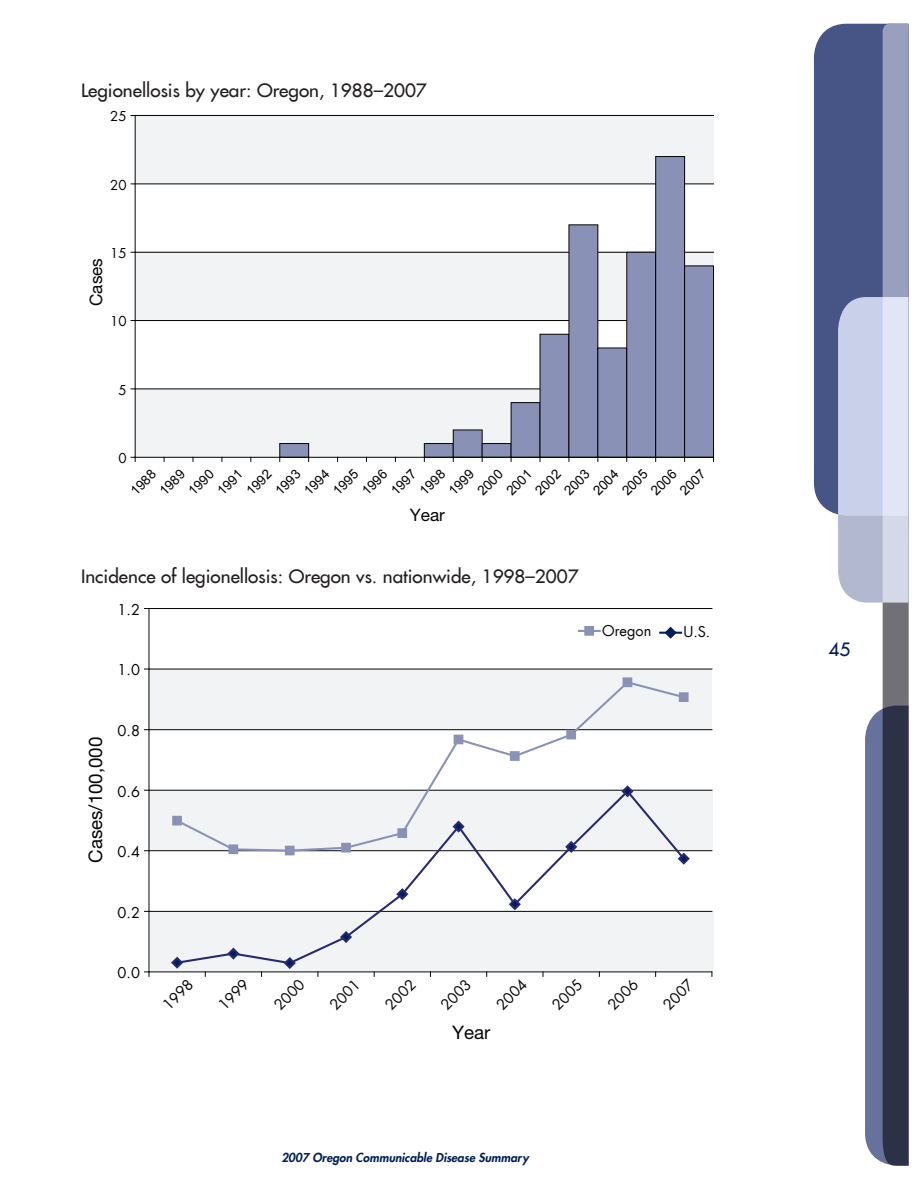
<style>
.page{position:relative;width:918px;height:1188px;background:#fff}
.page>*{position:absolute;margin:0;border:0;box-sizing:border-box;transform-origin:0 0}
.t1{font:18.6px "Helvetica Neue LT Std";color:#050504}
.table_title{font:18px "Futura LT";color:#231f20;scale:1.05 1}
.t2{font:18px "Futura LT";color:#001e5b;scale:1.05 1}
.t3{font:17.1px "Helvetica Neue LT Std";color:#050504}
.t4{font:14.55px "Futura LT";color:#050504}
.t5{font:13.35px "Arial";color:#050504}
.t6{font:13.35px "Futura LT";color:#050504}
.t7{font:italic 800 12px "Futura LT";color:#001e5b}
</style>
<div class="page">
<div style="left:814px;top:23px;width:95px;height:491px;background:#465486"></div>
<svg style="left:837px;top:24px;width:72px;height:1142px"></svg>
<div style="left:135px;top:115px;width:579px;height:69px;background:#f2f3f4"></div>
<div style="left:135px;top:251px;width:579px;height:69px;background:#f2f3f4"></div>
<div style="left:135px;top:389px;width:579px;height:69px;background:#f2f3f4"></div>
<hr style="left:135px;top:389px;width:579px;height:1px;background:#050504">
<hr style="left:135px;top:320px;width:579px;height:1px;background:#050504">
<hr style="left:135px;top:252px;width:579px;height:1px;background:#050504">
<hr style="left:135px;top:184px;width:579px;height:1px;background:#050504">
<hr style="left:135px;top:115px;width:579px;height:1px;background:#050504">
<div style="left:280px;top:444px;width:29px;height:13px;background:#8992b6"></div>
<div style="left:279px;top:443px;width:30px;height:15px;border:1px solid #050504"></div>
<div style="left:424px;top:444px;width:29px;height:13px;background:#8992b6"></div>
<div style="left:424px;top:443px;width:30px;height:15px;border:1px solid #050504"></div>
<div style="left:453px;top:430px;width:29px;height:27px;background:#8992b6"></div>
<div style="left:453px;top:430px;width:30px;height:28px;border:1px solid #050504"></div>
<div style="left:482px;top:444px;width:29px;height:13px;background:#8992b6"></div>
<div style="left:482px;top:443px;width:30px;height:15px;border:1px solid #050504"></div>
<div style="left:511px;top:403px;width:29px;height:54px;background:#8992b6"></div>
<div style="left:511px;top:402px;width:29px;height:56px;border:1px solid #050504"></div>
<div style="left:540px;top:334px;width:29px;height:123px;background:#8992b6"></div>
<div style="left:569px;top:225px;width:29px;height:232px;background:#8992b6"></div>
<div style="left:598px;top:348px;width:29px;height:109px;background:#8992b6"></div>
<div style="left:597px;top:348px;width:30px;height:110px;border:1px solid #050504"></div>
<div style="left:627px;top:252px;width:29px;height:205px;background:#8992b6"></div>
<div style="left:626px;top:252px;width:30px;height:206px;border:1px solid #050504"></div>
<div style="left:656px;top:157px;width:29px;height:300px;background:#8992b6"></div>
<div style="left:655px;top:156px;width:30px;height:302px;border:1px solid #050504"></div>
<div style="left:685px;top:266px;width:29px;height:191px;background:#8992b6"></div>
<div style="left:684px;top:265px;width:30px;height:193px;border:1px solid #050504"></div>
<hr style="left:135px;top:116px;width:1px;height:341px;background:#050504">
<hr style="left:135px;top:457px;width:579px;height:1px;background:#050504">
<div style="left:148px;top:669px;width:564px;height:60px;background:#f2f3f4"></div>
<div style="left:149px;top:790px;width:564px;height:60px;background:#f2f3f4"></div>
<div style="left:150px;top:911px;width:564px;height:60px;background:#f2f3f4"></div>
<hr style="left:579px;top:630px;width:21px;height:2px;background:#8992b6">
<div style="left:585px;top:627px;width:8px;height:8px;background:#8992b6"></div>
<div style="left:584px;top:626px;width:10px;height:10px;border:2px solid #8992b6"></div>
<hr style="left:660px;top:632px;width:21px;height:2px;background:#001e5b">
<svg style="left:663px;top:626px;width:15px;height:13px"></svg>
<hr style="left:149px;top:911px;width:563px;height:1px;background:#050504">
<hr style="left:149px;top:850px;width:563px;height:1px;background:#050504">
<hr style="left:149px;top:790px;width:563px;height:1px;background:#050504">
<hr style="left:149px;top:729px;width:563px;height:1px;background:#050504">
<hr style="left:149px;top:669px;width:563px;height:1px;background:#050504">
<hr style="left:149px;top:608px;width:563px;height:1px;background:#050504">
<hr style="left:149px;top:609px;width:1px;height:363px;background:#050504">
<hr style="left:149px;top:972px;width:563px;height:1px;background:#050504">
<svg style="left:170px;top:679px;width:521px;height:297px"></svg>
<div style="left:173px;top:817px;width:8px;height:7px;background:#8992b6"></div>
<div style="left:172px;top:816px;width:10px;height:10px;border:2px solid #8992b6"></div>
<div style="left:230px;top:845px;width:7px;height:8px;background:#8992b6"></div>
<div style="left:228px;top:844px;width:10px;height:10px;border:2px solid #8992b6"></div>
<div style="left:286px;top:847px;width:8px;height:7px;background:#8992b6"></div>
<div style="left:285px;top:846px;width:10px;height:9px;border:2px solid #8992b6"></div>
<div style="left:342px;top:844px;width:8px;height:8px;background:#8992b6"></div>
<div style="left:341px;top:843px;width:10px;height:10px;border:2px solid #8992b6"></div>
<div style="left:398px;top:829px;width:8px;height:8px;background:#8992b6"></div>
<div style="left:397px;top:828px;width:10px;height:10px;border:2px solid #8992b6"></div>
<div style="left:455px;top:736px;width:7px;height:7px;background:#8992b6"></div>
<div style="left:454px;top:735px;width:9px;height:9px;border:2px solid #8992b6"></div>
<div style="left:511px;top:752px;width:8px;height:8px;background:#8992b6"></div>
<div style="left:510px;top:751px;width:10px;height:10px;border:2px solid #8992b6"></div>
<div style="left:567px;top:731px;width:8px;height:7px;background:#8992b6"></div>
<div style="left:566px;top:730px;width:10px;height:9px;border:2px solid #8992b6"></div>
<div style="left:624px;top:678px;width:7px;height:8px;background:#8992b6"></div>
<div style="left:623px;top:677px;width:9px;height:10px;border:2px solid #8992b6"></div>
<div style="left:680px;top:693px;width:8px;height:8px;background:#8992b6"></div>
<div style="left:679px;top:692px;width:10px;height:10px;border:2px solid #8992b6"></div>
<p class="table_title" style="left:81px;top:78px;width:331px">Legionellosis by year: Oregon, 1988–2007</p>
<p class="t6" style="left:110px;top:108px;width:18px">25</p>
<p class="t6" style="left:110px;top:176px;width:18px">20</p>
<p class="t3" style="left:86px;top:306px;width:49px;rotate:-90deg">Cases</p>
<p class="t6" style="left:110px;top:245px;width:18px">15</p>
<p class="t6" style="left:110px;top:313px;width:18px">10</p>
<p class="t6" style="left:118px;top:381px;width:10px">5</p>
<p class="t6" style="left:118px;top:450px;width:10px">0</p>
<p class="t5" style="left:127px;top:487px;width:31px;rotate:-45deg">1988</p>
<p class="t5" style="left:156px;top:487px;width:31px;rotate:-45deg">1989</p>
<p class="t5" style="left:184px;top:487px;width:31px;rotate:-45deg">1990</p>
<p class="t5" style="left:213px;top:487px;width:31px;rotate:-45deg">1991</p>
<p class="t5" style="left:242px;top:487px;width:31px;rotate:-45deg">1992</p>
<p class="t5" style="left:271px;top:487px;width:31px;rotate:-45deg">1993</p>
<p class="t5" style="left:300px;top:487px;width:31px;rotate:-45deg">1994</p>
<p class="t5" style="left:329px;top:487px;width:31px;rotate:-45deg">1995</p>
<p class="t5" style="left:358px;top:487px;width:31px;rotate:-45deg">1996</p>
<p class="t5" style="left:387px;top:487px;width:31px;rotate:-45deg">1997</p>
<p class="t5" style="left:416px;top:487px;width:31px;rotate:-45deg">1998</p>
<p class="t5" style="left:445px;top:487px;width:31px;rotate:-45deg">1999</p>
<p class="t5" style="left:474px;top:487px;width:31px;rotate:-45deg">2000</p>
<p class="t5" style="left:503px;top:487px;width:31px;rotate:-45deg">2001</p>
<p class="t5" style="left:531px;top:487px;width:31px;rotate:-45deg">2002</p>
<p class="t5" style="left:560px;top:487px;width:31px;rotate:-45deg">2003</p>
<p class="t5" style="left:589px;top:487px;width:31px;rotate:-45deg">2004</p>
<p class="t5" style="left:618px;top:487px;width:31px;rotate:-45deg">2005</p>
<p class="t5" style="left:647px;top:487px;width:31px;rotate:-45deg">2006</p>
<p class="t5" style="left:676px;top:487px;width:31px;rotate:-45deg">2007</p>
<p class="t3" style="left:410px;top:505px;width:37px">Year</p>
<p class="table_title" style="left:81px;top:564px;width:475px">Incidence of legionellosis: Oregon vs. nationwide, 1998–2007</p>
<p class="t4" style="left:118px;top:600px;width:24px">1.2</p>
<p class="t4" style="left:118px;top:661px;width:24px">1.0</p>
<p class="t1" style="left:84px;top:863px;width:127px;rotate:-90deg">Cases/100,000</p>
<p class="t4" style="left:118px;top:721px;width:24px">0.8</p>
<p class="t4" style="left:118px;top:782px;width:24px">0.6</p>
<p class="t4" style="left:118px;top:842px;width:24px">0.4</p>
<p class="t4" style="left:118px;top:903px;width:24px">0.2</p>
<p class="t4" style="left:118px;top:964px;width:24px">0.0</p>
<p class="t4" style="left:602px;top:621px;width:51px">Oregon</p>
<p class="t4" style="left:683px;top:623px;width:29px">U.S.</p>
<p class="t4" style="left:159px;top:1000px;width:37px;rotate:-45deg">1998</p>
<p class="t4" style="left:214px;top:1000px;width:37px;rotate:-45deg">1999</p>
<p class="t4" style="left:270px;top:1000px;width:37px;rotate:-45deg">2000</p>
<p class="t4" style="left:326px;top:1000px;width:37px;rotate:-45deg">2001</p>
<p class="t4" style="left:381px;top:1000px;width:37px;rotate:-45deg">2002</p>
<p class="t4" style="left:437px;top:1000px;width:37px;rotate:-45deg">2003</p>
<p class="t4" style="left:492px;top:1000px;width:37px;rotate:-45deg">2004</p>
<p class="t4" style="left:548px;top:1000px;width:37px;rotate:-45deg">2005</p>
<p class="t4" style="left:604px;top:1000px;width:37px;rotate:-45deg">2006</p>
<p class="t4" style="left:659px;top:1000px;width:37px;rotate:-45deg">2007</p>
<p class="t1" style="left:452px;top:1021px;width:40px">Year</p>
<p class="t7" style="left:281px;top:1150px;width:249px">2007 Oregon Communicable Disease Summary</p>
<p class="t2" style="left:829px;top:638px;width:22px">45</p>
</div>
